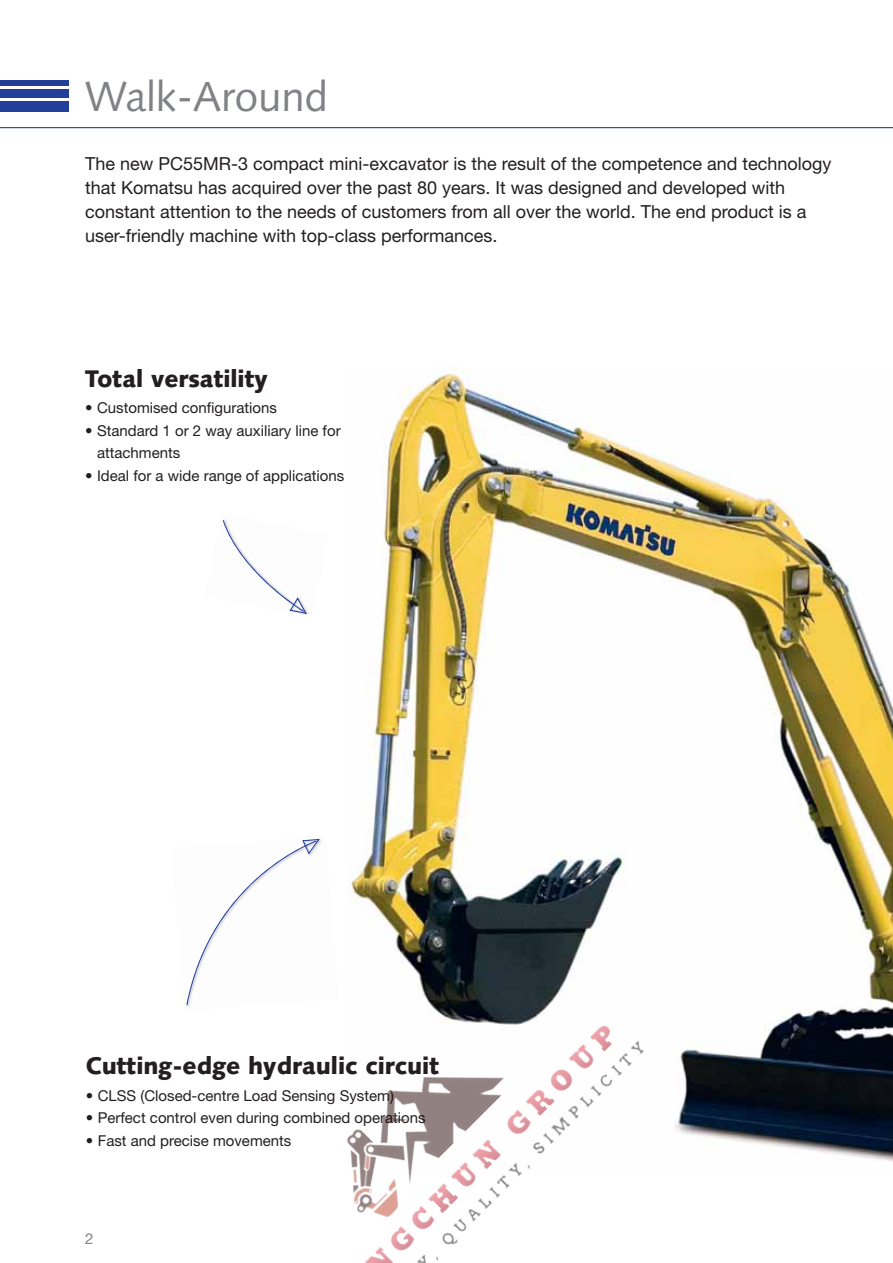
<style>
.page{position:relative;width:893px;height:1263px;background:#fff}
.page>*{position:absolute;margin:0;border:0;box-sizing:border-box;transform-origin:0 0}
.t1{font:42px "Syntax LTCE";color:#808285}
.t2{font:900 24px "Syntax LTCE";color:#231f20}
.t3{font:18px/24px "Helvetica Neue LT Pro";color:#231f20}
.t4{font:15px/22.5px "Helvetica Neue LT Pro";color:#231f20}
.t5{font:15px "Helvetica Neue LT Pro";color:#808285}
</style>
<div class="page">
<img style="left:351px;top:368px;width:542px;height:794px">
<svg style="left:223px;top:520px;width:84px;height:94px"></svg>
<svg style="left:186px;top:839px;width:134px;height:166px"></svg>
<hr style="left:0;top:127px;width:893px;height:1px;background:#223f9a">
<div style="left:0;top:101px;width:68px;height:10px;background:#223f9a"></div>
<div style="left:0;top:89px;width:68px;height:8px;background:#223f9a"></div>
<div style="left:0;top:80px;width:68px;height:5px;background:#223f9a"></div>
<img style="left:215px;top:927px;width:463px;height:336px">
<h1 class="t1" style="left:85px;top:77px;width:245px">Walk-Around</h1>
<p class="t3" style="left:85px;top:154px;width:748px">The new PC55MR-3 compact mini-excavator is the result of the competence and technology that Komatsu has acquired over the past 80 years. It was designed and developed with constant attention to the needs of customers from all over the world. The end product is a user-friendly machine with top-class performances.</p>
<h2 class="t2" style="left:85px;top:367px;width:184px">Total versatility</h2>
<p class="t4" style="left:85px;top:399px;width:194px">• Customised configurations</p>
<p class="t4" style="left:97px;top:421px;width:245px;text-indent:-12px">• Standard 1 or 2 way auxiliary line for attachments</p>
<p class="t4" style="left:85px;top:466px;width:261px">• Ideal for a wide range of applications</p>
<h2 class="t2" style="left:86px;top:1054px;width:355px">Cutting-edge hydraulic circuit</h2>
<p class="t4" style="left:86px;top:1086px;width:310px">• CLSS (Closed-centre Load Sensing System)</p>
<p class="t4" style="left:86px;top:1108px;width:341px">• Perfect control even during combined operations</p>
<p class="t4" style="left:86px;top:1131px;width:207px">• Fast and precise movements</p>
<p class="t5" style="left:85px;top:1233px;width:10px">2</p>
</div>
